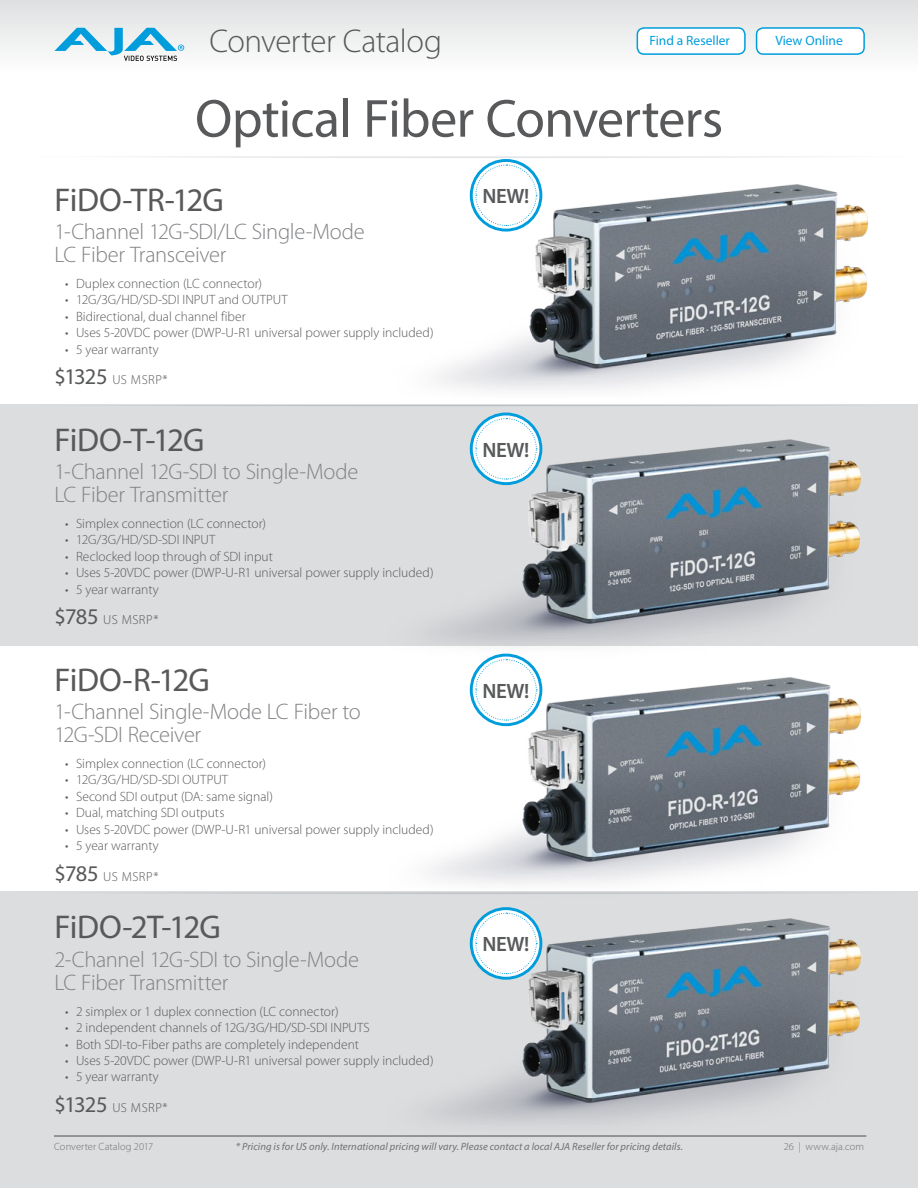
<style>
.page{position:relative;width:918px;height:1188px;background:#fff}
.page>*{position:absolute;margin:0;border:0;box-sizing:border-box;transform-origin:0 0}
.t1{font:54px "Myriad Pro";letter-spacing:-.015em;color:#58595b}
.t2{font:33px "Myriad Pro";letter-spacing:-.02em;color:#58595b}
.t3{font:300 33px "Myriad Pro";letter-spacing:-.015em;color:#58595b}
.t4{font:300 22.5px/23.2px "Myriad Pro";letter-spacing:-.015em;color:#808285}
.t5{font:600 20.85px "Myriad Pro";letter-spacing:-.02em;color:#58595b}
.t6{font:300 13.5px "Myriad Pro";color:#58595b}
.t7{font:13.5px "Myriad Pro";color:#009ddc}
.t8{font:300 13.2px "Myriad Pro";letter-spacing:.03em;color:#58595b}
.t9{font:italic 10.5px "Myriad Pro";letter-spacing:.01em;color:#808285}
.t10{font:300 10.5px "Myriad Pro";letter-spacing:.005em;color:#808285}
.s1{font-weight:400;font-size:22.5px}
</style>
<div class="page">
<div style="left:1px;top:404px;width:917px;height:242px;background:#dcddde"></div>
<div style="left:0;top:0;width:918px;height:71px;background:linear-gradient(to bottom,#dee0e0,#fdfdfd)"></div>
<svg style="left:54px;top:28px;width:130px;height:33px"></svg>
<div style="left:1px;top:892px;width:917px;height:296px;background:#dcddde"></div>
<div style="left:757px;top:28px;width:107px;height:26px;background:#fff;border-radius:7px"></div>
<div style="left:756px;top:27px;width:109px;height:28px;border:2px solid #009ddc;border-radius:7px"></div>
<div style="left:637px;top:28px;width:108px;height:26px;background:#fff;border-radius:7px"></div>
<div style="left:637px;top:27px;width:109px;height:28px;border:2px solid #009ddc;border-radius:7px"></div>
<img style="left:438px;top:177px;width:430px;height:213px">
<img style="left:434px;top:432px;width:427px;height:227px">
<img style="left:350px;top:671px;width:516px;height:223px">
<img style="left:350px;top:912px;width:516px;height:225px">
<svg style="left:471px;top:160px;width:70px;height:70px"></svg>
<div style="left:470px;top:159px;width:72px;height:73px;border:3px solid #009ddc;border-radius:50%"></div>
<svg style="left:475px;top:164px;width:62px;height:62px"></svg>
<svg style="left:471px;top:655px;width:70px;height:70px"></svg>
<div style="left:470px;top:654px;width:72px;height:72px;border:3px solid #009ddc;border-radius:50%"></div>
<svg style="left:475px;top:659px;width:62px;height:62px"></svg>
<svg style="left:471px;top:414px;width:70px;height:70px"></svg>
<div style="left:470px;top:413px;width:72px;height:72px;border:3px solid #009ddc;border-radius:50%"></div>
<svg style="left:475px;top:418px;width:62px;height:62px;background:#e7f4f9"></svg>
<svg style="left:471px;top:909px;width:70px;height:69px"></svg>
<div style="left:470px;top:907px;width:72px;height:73px;border:3px solid #009ddc;border-radius:50%"></div>
<svg style="left:475px;top:913px;width:62px;height:61px;background:#e7f4f9"></svg>
<h2 class="t3" style="left:210px;top:23px;width:234px">Converter Catalog</h2>
<p class="t7" style="left:650px;top:32px;width:82px">Find a Reseller</p>
<p class="t7" style="left:775px;top:32px;width:69px">View Online</p>
<h1 class="t1" style="left:195px;top:85px;width:530px">Optical Fiber Converters</h1>
<h2 class="t2" style="left:54px;top:179px;width:171px">FiDO-TR-12G</h2>
<h3 class="t4" style="left:54px;top:220px;width:312px">1-Channel 12G-SDI/LC Single-Mode<br>LC Fiber Transceiver</h3>
<p class="t6" style="left:65px;top:276px;width:198px">• Duplex connection (LC connector)</p>
<p class="t6" style="left:65px;top:292px;width:224px">• 12G/3G/HD/SD-SDI INPUT and OUTPUT</p>
<p class="t6" style="left:65px;top:309px;width:182px">• Bidirectional, dual channel fiber</p>
<p class="t6" style="left:65px;top:325px;width:370px">• Uses 5-20VDC power (DWP-U-R1 universal power supply included)</p>
<p class="t6" style="left:65px;top:342px;width:95px">• 5 year warranty</p>
<p class="t8" style="left:54px;top:373px;width:115px"><span class="s1">$1325</span> US MSRP*</p>
<h2 class="t2" style="left:54px;top:419px;width:152px">FiDO-T-12G</h2>
<h3 class="t4" style="left:54px;top:460px;width:305px">1-Channel 12G-SDI to Single-Mode<br>LC Fiber Transmitter</h3>
<p class="t6" style="left:65px;top:516px;width:202px">• Simplex connection (LC connector)</p>
<p class="t6" style="left:65px;top:532px;width:152px">• 12G/3G/HD/SD-SDI INPUT</p>
<p class="t6" style="left:65px;top:549px;width:209px">• Reclocked loop through of SDI input</p>
<p class="t6" style="left:65px;top:565px;width:370px">• Uses 5-20VDC power (DWP-U-R1 universal power supply included)</p>
<p class="t6" style="left:65px;top:582px;width:95px">• 5 year warranty</p>
<p class="t8" style="left:54px;top:613px;width:106px"><span class="s1">$785</span> US MSRP*</p>
<h2 class="t2" style="left:54px;top:659px;width:157px">FiDO-R-12G</h2>
<h3 class="t4" style="left:54px;top:700px;width:308px">1-Channel Single-Mode LC Fiber to<br>12G-SDI Receiver</h3>
<p class="t6" style="left:65px;top:756px;width:202px">• Simplex connection (LC connector)</p>
<p class="t6" style="left:65px;top:772px;width:164px">• 12G/3G/HD/SD-SDI OUTPUT</p>
<p class="t6" style="left:65px;top:789px;width:209px">• Second SDI output (DA: same signal)</p>
<p class="t6" style="left:65px;top:805px;width:161px">• Dual, matching SDI outputs</p>
<p class="t6" style="left:65px;top:822px;width:370px">• Uses 5-20VDC power (DWP-U-R1 universal power supply included)</p>
<p class="t6" style="left:65px;top:838px;width:95px">• 5 year warranty</p>
<p class="t8" style="left:54px;top:869px;width:106px"><span class="s1">$785</span> US MSRP*</p>
<h2 class="t2" style="left:54px;top:907px;width:168px">FiDO-2T-12G</h2>
<h3 class="t4" style="left:54px;top:948px;width:306px">2-Channel 12G-SDI to Single-Mode<br>LC Fiber Transmitter</h3>
<p class="t6" style="left:65px;top:1004px;width:275px">• 2 simplex or 1 duplex connection (LC connector)</p>
<p class="t6" style="left:65px;top:1020px;width:306px">• 2 independent channels of 12G/3G/HD/SD-SDI INPUTS</p>
<p class="t6" style="left:65px;top:1037px;width:295px">• Both SDI-to-Fiber paths are completely independent</p>
<p class="t6" style="left:65px;top:1053px;width:370px">• Uses 5-20VDC power (DWP-U-R1 universal power supply included)</p>
<p class="t6" style="left:65px;top:1070px;width:95px">• 5 year warranty</p>
<p class="t8" style="left:54px;top:1101px;width:115px"><span class="s1">$1325</span> US MSRP*</p>
<h3 class="t5" style="left:483px;top:183px;width:48px">NEW!</h3>
<h3 class="t5" style="left:483px;top:436px;width:48px">NEW!</h3>
<h3 class="t5" style="left:483px;top:677px;width:48px">NEW!</h3>
<h3 class="t5" style="left:483px;top:931px;width:48px">NEW!</h3>
<p class="t10" style="left:54px;top:1141px;width:101px">Converter Catalog 2017</p>
<p class="t10" style="left:784px;top:1141px;width:82px">26 | www.aja.com</p>
<p class="t9" style="left:236px;top:1140px;width:449px">* Pricing is for US only. International pricing will vary. Please contact a local AJA Reseller for pricing details.</p>
</div>
